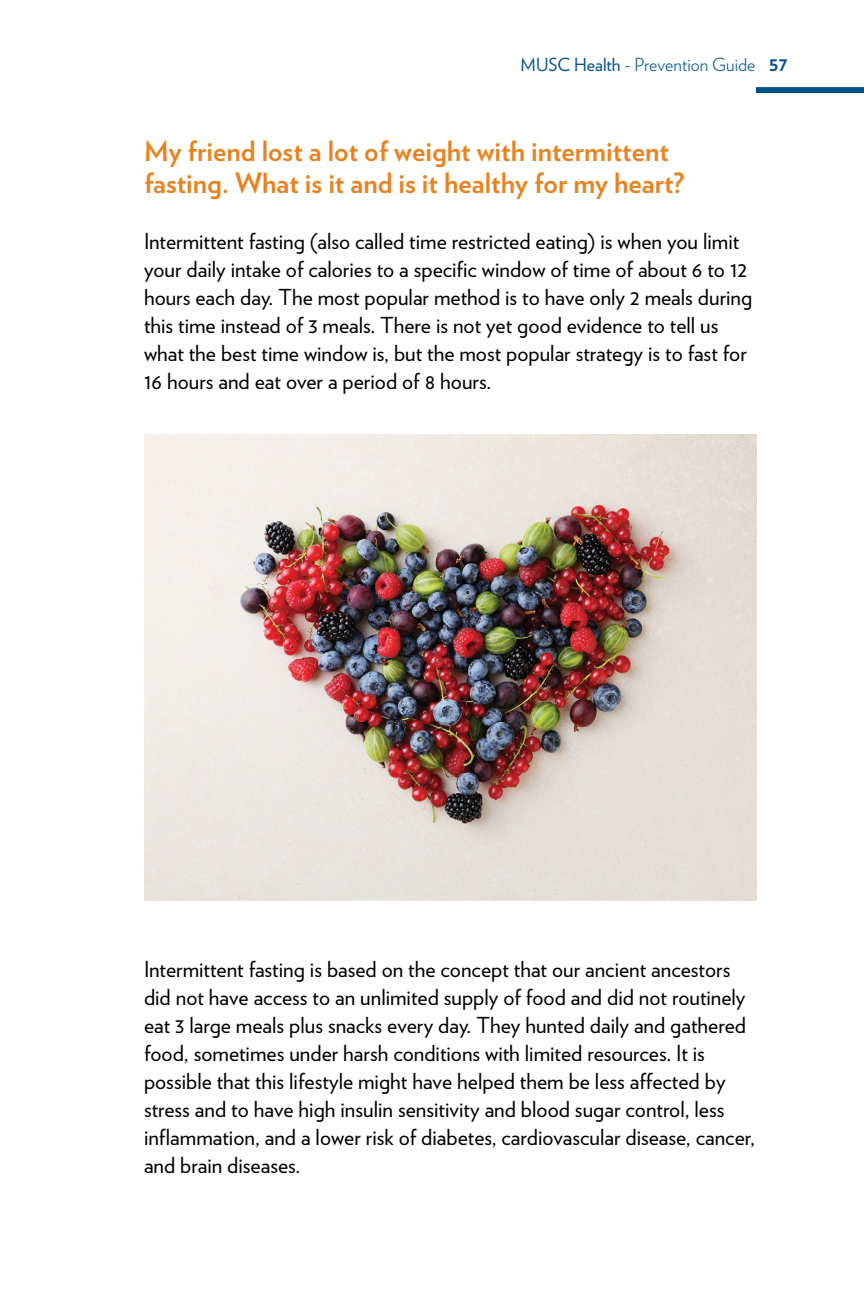
<style>
.page{position:relative;width:864px;height:1296px;background:#fff}
.page>*{position:absolute;margin:0;border:0;box-sizing:border-box;transform-origin:0 0}
.t1{font:700 28px/32px "Verlag";color:#e88320}
.t2{font:22px/28px "Verlag";color:#000}
.t3{font:300 18px "Verlag";color:#005288}
.s1{font-weight:400}
.s2{font-weight:700;font-size:20px}
</style>
<div class="page">
<img style="left:144px;top:434px;width:612px;height:466px">
<div style="left:756px;top:87px;width:108px;height:6px;background:#005288"></div>
<p class="t3" style="left:521px;top:51px;width:269px"><span class="s1">MUSC Health</span> - Prevention Guide <span class="s2">57</span></p>
<p class="t1" style="left:144px;top:134px;width:542px">My friend lost a lot of weight with intermittent fasting. What is it and is it healthy for my heart?</p>
<p class="t2" style="left:144px;top:226px;width:610px">Intermittent fasting (also called time restricted eating) is when you limit your daily intake of calories to a specific window of time of about 6 to 12 hours each day. The most popular method is to have only 2 meals during this time instead of 3 meals. There is not yet good evidence to tell us what the best time window is, but the most popular strategy is to fast for 16 hours and eat over a period of 8 hours.</p>
<p class="t2" style="left:144px;top:954px;width:612px">Intermittent fasting is based on the concept that our ancient ancestors did not have access to an unlimited supply of food and did not routinely eat 3 large meals plus snacks every day. They hunted daily and gathered food, sometimes under harsh conditions with limited resources. It is possible that this lifestyle might have helped them be less affected by stress and to have high insulin sensitivity and blood sugar control, less inflammation, and a lower risk of diabetes, cardiovascular disease, cancer, and brain diseases.</p>
</div>
